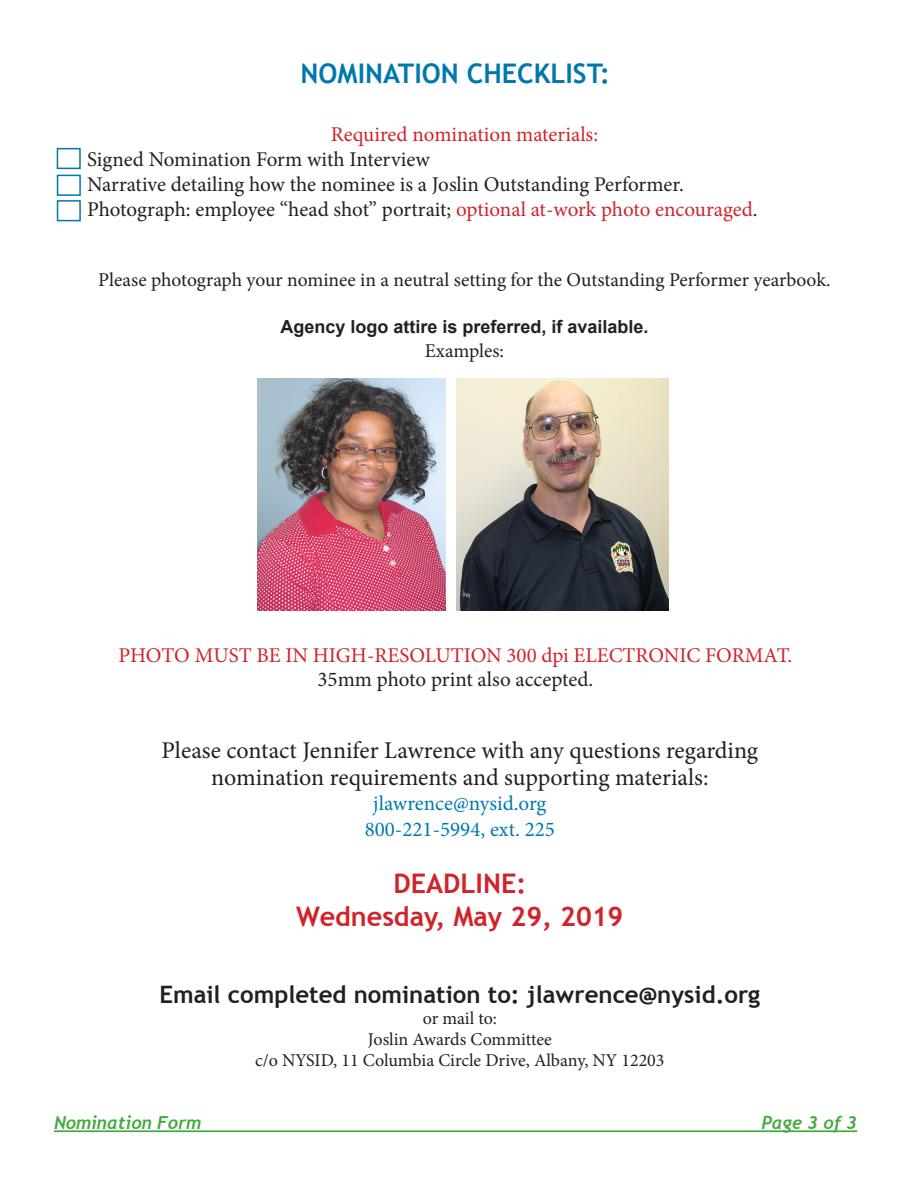
<style>
.page{position:relative;width:918px;height:1188px;background:#fff}
.page>*{position:absolute;margin:0;border:0;box-sizing:border-box;transform-origin:0 0}
.t1{font:700 27px "Trebuchet MS";color:#d1232a}
.t2{font:700 27px "Trebuchet MS";color:#0078ae}
.t3{font:24px "Minion Pro";color:#231f20}
.t4{font:700 24px "Trebuchet MS";color:#231f20}
.t5{font:21px "Minion Pro";letter-spacing:-.005em;color:#231f20}
.t6{font:21px "Minion Pro";color:#d1232a}
.t7{font:21px "Minion Pro";color:#0078ae}
.t8{font:19.5px "Minion Pro";color:#231f20}
.t9{font:18px "Minion Pro";color:#231f20}
.t10{font:700 18px "Arial";color:#231f20}
.t11{font:italic 700 18px "Trebuchet";color:#46aa42}
.s1{color:#d1232a}
</style>
<div class="page">
<hr style="left:54px;top:1130px;width:803px;height:2px;background:#46aa42">
<div style="left:57px;top:148px;width:24px;height:21px;border:2px solid #0078ae"></div>
<div style="left:57px;top:175px;width:24px;height:21px;border:2px solid #0078ae"></div>
<div style="left:57px;top:200px;width:24px;height:21px;border:2px solid #0078ae"></div>
<img style="left:456px;top:379px;width:212px;height:231px">
<img style="left:257px;top:379px;width:188px;height:231px">
<p class="t2" style="left:301px;top:56px;width:311px">NOMINATION CHECKLIST:</p>
<p class="t6" style="left:331px;top:120px;width:269px">Required nomination materials:</p>
<p class="t5" style="left:87px;top:145px;width:344px">Signed Nomination Form with Interview</p>
<p class="t5" style="left:87px;top:170px;width:598px">Narrative detailing how the nominee is a Joslin Outstanding Performer.</p>
<p class="t5" style="left:87px;top:195px;width:672px">Photograph: employee “head shot” portrait; <span class="s1">optional at-work photo encouraged</span>.</p>
<p class="t8" style="left:98px;top:267px;width:734px">Please photograph your nominee in a neutral setting for the Outstanding Performer yearbook.</p>
<p class="t10" style="left:280px;top:315px;width:370px">Agency logo attire is preferred, if available.</p>
<p class="t8" style="left:425px;top:337px;width:81px">Examples:</p>
<p class="t6" style="left:118px;top:641px;width:675px">PHOTO MUST BE IN HIGH-RESOLUTION 300 dpi ELECTRONIC FORMAT.</p>
<p class="t5" style="left:318px;top:665px;width:277px">35mm photo print also accepted.</p>
<p class="t3" style="left:162px;top:734px;width:598px">Please contact Jennifer Lawrence with any questions regarding</p>
<p class="t3" style="left:211px;top:761px;width:499px">nomination requirements and supporting materials:</p>
<p class="t7" style="left:373px;top:790px;width:175px">jlawrence@nysid.org</p>
<p class="t7" style="left:365px;top:815px;width:192px">800-221-5994, ext. 225</p>
<p class="t1" style="left:393px;top:867px;width:134px">DEADLINE:</p>
<p class="t1" style="left:296px;top:899px;width:329px">Wednesday, May 29, 2019</p>
<p class="t4" style="left:159px;top:979px;width:602px">Email completed nomination to: jlawrence@nysid.org</p>
<p class="t9" style="left:423px;top:1006px;width:76px">or mail to:</p>
<p class="t9" style="left:368px;top:1027px;width:185px">Joslin Awards Committee</p>
<p class="t9" style="left:255px;top:1048px;width:411px">c/o NYSID, 11 Columbia Circle Drive, Albany, NY 12203</p>
<p class="t11" style="left:54px;top:1112px;width:149px">Nomination Form</p>
<p class="t11" style="left:761px;top:1112px;width:97px">Page 3 of 3</p>
</div>
